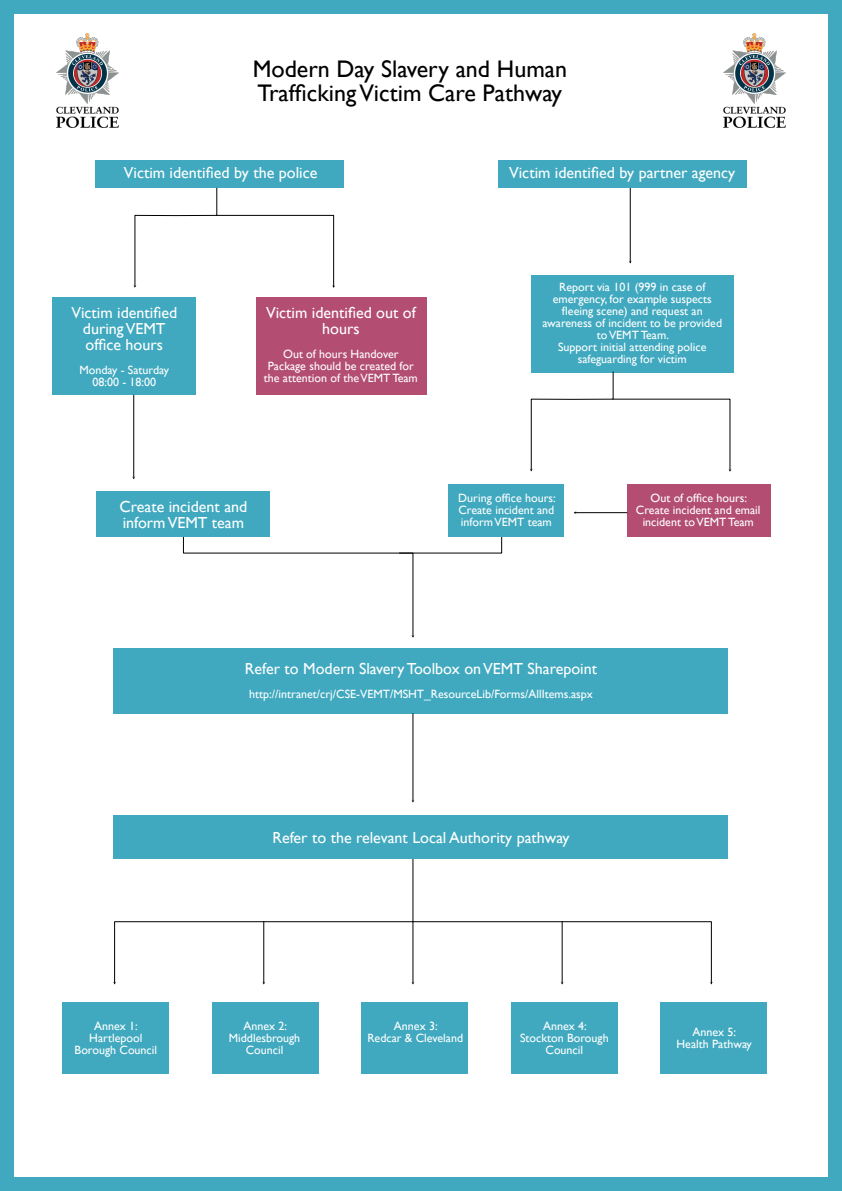
<style>
.page{position:relative;width:842px;height:1191px;background:#40a9bf}
.page>*{position:absolute;margin:0;border:0;box-sizing:border-box;transform-origin:0 0}
.t1{font:24px/24px "Gill Sans";color:#000}
.t2{font:16px/16px "Gill Sans";color:#fff;text-align:center}
.t3{font:12px/12px "Gill Sans";color:#fff;text-align:center}
</style>
<div class="page">
<div style="left:14px;top:14px;width:814px;height:1162px;background:#fff"></div>
<img style="left:56px;top:33px;width:62px;height:94px">
<img style="left:724px;top:33px;width:62px;height:94px">
<div style="left:95px;top:160px;width:249px;height:28px;background:#40a9bf"></div>
<div style="left:53px;top:298px;width:143px;height:97px;background:#40a9bf"></div>
<div style="left:449px;top:484px;width:115px;height:53px;background:#40a9bf"></div>
<div style="left:63px;top:1001px;width:106px;height:72px;background:#40a9bf"></div>
<div style="left:212px;top:1001px;width:106px;height:72px;background:#40a9bf"></div>
<div style="left:362px;top:1001px;width:106px;height:72px;background:#40a9bf"></div>
<div style="left:511px;top:1001px;width:106px;height:72px;background:#40a9bf"></div>
<div style="left:660px;top:1001px;width:107px;height:72px;background:#40a9bf"></div>
<div style="left:256px;top:298px;width:170px;height:97px;background:#b34d71"></div>
<div style="left:627px;top:484px;width:143px;height:53px;background:#b34d71"></div>
<div style="left:531px;top:275px;width:202px;height:97px;background:#40a9bf"></div>
<div style="left:114px;top:648px;width:614px;height:65px;background:#40a9bf"></div>
<div style="left:498px;top:160px;width:248px;height:28px;background:#40a9bf"></div>
<svg style="left:133px;top:187px;width:202px;height:101px"></svg>
<svg style="left:530px;top:371px;width:201px;height:101px"></svg>
<hr style="left:412px;top:714px;width:1px;height:87px;background:#000">
<hr style="left:630px;top:188px;width:1px;height:74px;background:#000">
<hr style="left:133px;top:395px;width:1px;height:83px;background:#000">
<hr style="left:575px;top:512px;width:52px;height:1px;background:#000">
<svg style="left:182px;top:535px;width:321px;height:103px"></svg>
<div style="left:96px;top:492px;width:174px;height:45px;background:#40a9bf"></div>
<hr style="left:412px;top:859px;width:1px;height:124px;background:#000">
<svg style="left:113px;top:920px;width:600px;height:64px"></svg>
<hr style="left:263px;top:921px;width:1px;height:62px;background:#000">
<div style="left:114px;top:815px;width:614px;height:44px;background:#40a9bf"></div>
<h1 class="t1" style="left:253px;top:59px;width:316px">Modern Day Slavery and Human<br>Trafficking Victim Care Pathway</h1>
<h2 class="t2" style="left:124px;top:166px;width:195px">Victim identified by the police</h2>
<h2 class="t2" style="left:71px;top:306px;width:107px">Victim identified during VEMT office hours</h2>
<p class="t3" style="left:79px;top:365px;width:91px">Monday - Saturday<br>08:00 - 18:00</p>
<h2 class="t2" style="left:266px;top:306px;width:151px">Victim identified out of hours</h2>
<p class="t3" style="left:264px;top:349px;width:156px">Out of hours Handover<br>Package should be created for the attention of the VEMT Team</p>
<h2 class="t2" style="left:509px;top:166px;width:228px">Victim identified by partner agency</h2>
<p class="t3" style="left:542px;top:282px;width:181px">Report via 101 (999 in case of emergency, for example suspects fleeing scene) and request an awareness of incident to be provided to VEMT Team.<br>Support initial attending police safeguarding for victim</p>
<h2 class="t2" style="left:119px;top:500px;width:129px;text-align:left">Create incident and inform VEMT team</h2>
<p class="t3" style="left:458px;top:493px;width:99px;text-align:justify">During office hours:<br>Create incident and inform VEMT team</p>
<p class="t3" style="left:636px;top:493px;width:126px">Out of office hours:<br>Create incident and email incident to VEMT Team</p>
<h2 class="t2" style="left:245px;top:662px;width:353px">Refer to Modern Slavery Toolbox on VEMT Sharepoint</h2>
<p class="t3" style="left:249px;top:689px;width:345px">http://intranet/crj/CSE-VEMT/MSHT_ResourceLib/Forms/AllItems.aspx</p>
<h2 class="t2" style="left:272px;top:831px;width:299px">Refer to the relevant Local Authority pathway</h2>
<p class="t3" style="left:367px;top:1021px;width:97px">Annex 3:<br>Redcar &amp; Cleveland</p>
<p class="t3" style="left:676px;top:1027px;width:77px">Annex 5:<br>Health Pathway</p>
<p class="t3" style="left:75px;top:1021px;width:84px">Annex 1:<br>Hartlepool<br>Borough Council</p>
<p class="t3" style="left:229px;top:1021px;width:73px">Annex 2:<br>Middlesbrough<br>Council</p>
<p class="t3" style="left:520px;top:1021px;width:90px">Annex 4:<br>Stockton Borough<br>Council</p>
</div>
